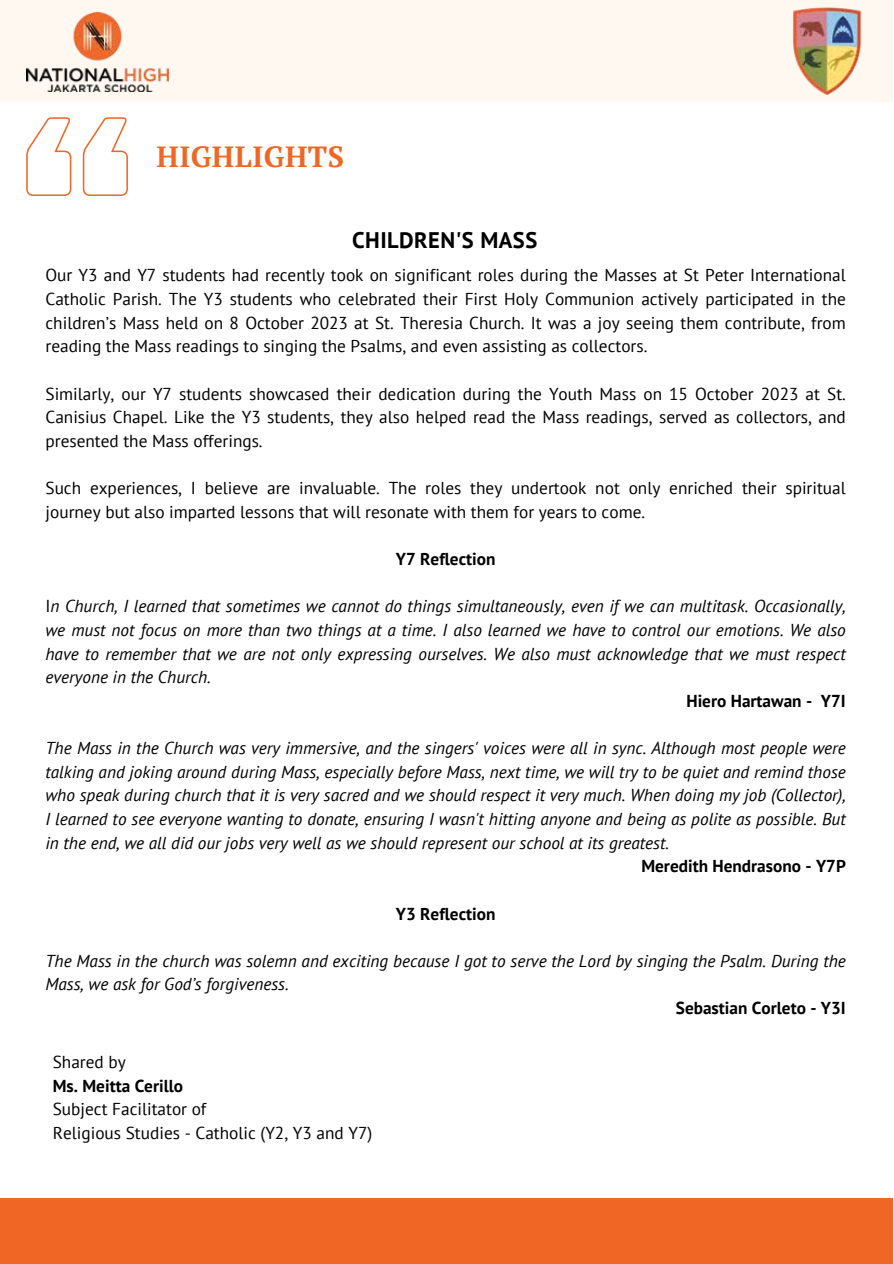
<style>
.page{position:relative;width:894px;height:1264px;background:#fff}
.page>*{position:absolute;margin:0;border:0;box-sizing:border-box;transform-origin:0 0}
.t1{font:700 29.1px "PT Serif";letter-spacing:.02em;color:#f06624}
.t2{font:700 22.5px "PT Sans";letter-spacing:.02em;color:#000}
.t3{font:italic 17.25px/23.7px "PT Sans";color:#000;text-align:justify}
.t4{font:17.25px/23.7px "PT Sans";color:#000;text-align:justify}
.t5{font:700 17.25px "PT Sans";color:#000}
.s1{font-style:normal}
</style>
<div class="page">
<div style="left:0;top:1197px;width:892px;height:66px;background:#f06624"></div>
<div style="left:1px;top:0;width:891px;height:102px;background:#fff8f0"></div>
<img style="left:26px;top:12px;width:142px;height:79px">
<img style="left:793px;top:7px;width:69px;height:88px">
<svg style="left:26px;top:117px;width:102px;height:79px"></svg>
<p class="t1" style="left:156px;top:136px;width:189px">HIGHLIGHTS</p>
<p class="t2" style="left:352px;top:225px;width:186px">CHILDREN'S MASS</p>
<p class="t4" style="left:45px;top:263px;width:801px">Our Y3 and Y7 students had recently took on significant roles during the Masses at St Peter International Catholic Parish. The Y3 students who celebrated their First Holy Communion actively participated in the children’s Mass held on 8 October 2023 at St. Theresia Church. It was a joy seeing them contribute, from reading the Mass readings to singing the Psalms, and even assisting as collectors.</p>
<p class="t4" style="left:45px;top:381px;width:801px">Similarly, our Y7 students showcased their dedication during the Youth Mass on 15 October 2023 at St.<br>Canisius Chapel. Like the Y3 students, they also helped read the Mass readings, served as collectors, and presented the Mass offerings.</p>
<p class="t4" style="left:45px;top:476px;width:801px">Such experiences, I believe are invaluable. The roles they undertook not only enriched their spiritual journey but also imparted lessons that will resonate with them for years to come.</p>
<p class="t5" style="left:396px;top:547px;width:101px">Y7 Reflection</p>
<p class="t3" style="left:45px;top:594px;width:801px"><span class="s1">I</span>n Church, I learned that sometimes we cannot do things simultaneously, even if we can multitask. Occasionally, we must not focus on more than two things at a time. I also learned we have to control our emotions. We also have to remember that we are not only expressing ourselves. We also must acknowledge that we must respect everyone in the Church.</p>
<p class="t5" style="left:686px;top:689px;width:161px">Hiero Hartawan - Y7I</p>
<p class="t3" style="left:45px;top:735px;width:801px">The Mass in the Church was very immersive, and the singers' voices were all in sync. Although most people were talking and joking around during Mass, especially before Mass, next time, we will try to be quiet and remind those who speak during church that it is very sacred and we should respect it very much. When doing my job (Collector), I learned to see everyone wanting to donate, ensuring I wasn't hitting anyone and being as polite as possible. But in the end, we all did our jobs very well as we should represent our school at its greatest.</p>
<p class="t5" style="left:641px;top:854px;width:206px">Meredith Hendrasono - Y7P</p>
<p class="t5" style="left:396px;top:902px;width:101px">Y3 Reflection</p>
<p class="t3" style="left:45px;top:948px;width:801px">The Mass in the church was solemn and exciting because I got to serve the Lord by singing the Psalm. During the<br>Mass, we ask for God’s forgiveness.</p>
<p class="t5" style="left:675px;top:996px;width:171px">Sebastian Corleto - Y3I</p>
<p class="t4" style="left:53px;top:1049px;width:74px">Shared by</p>
<p class="t5" style="left:53px;top:1074px;width:132px">Ms. Meitta Cerillo</p>
<p class="t4" style="left:53px;top:1097px;width:155px">Subject Facilitator of</p>
<p class="t4" style="left:53px;top:1120px;width:321px">Religious Studies - Catholic (Y2, Y3 and Y7)</p>
</div>
